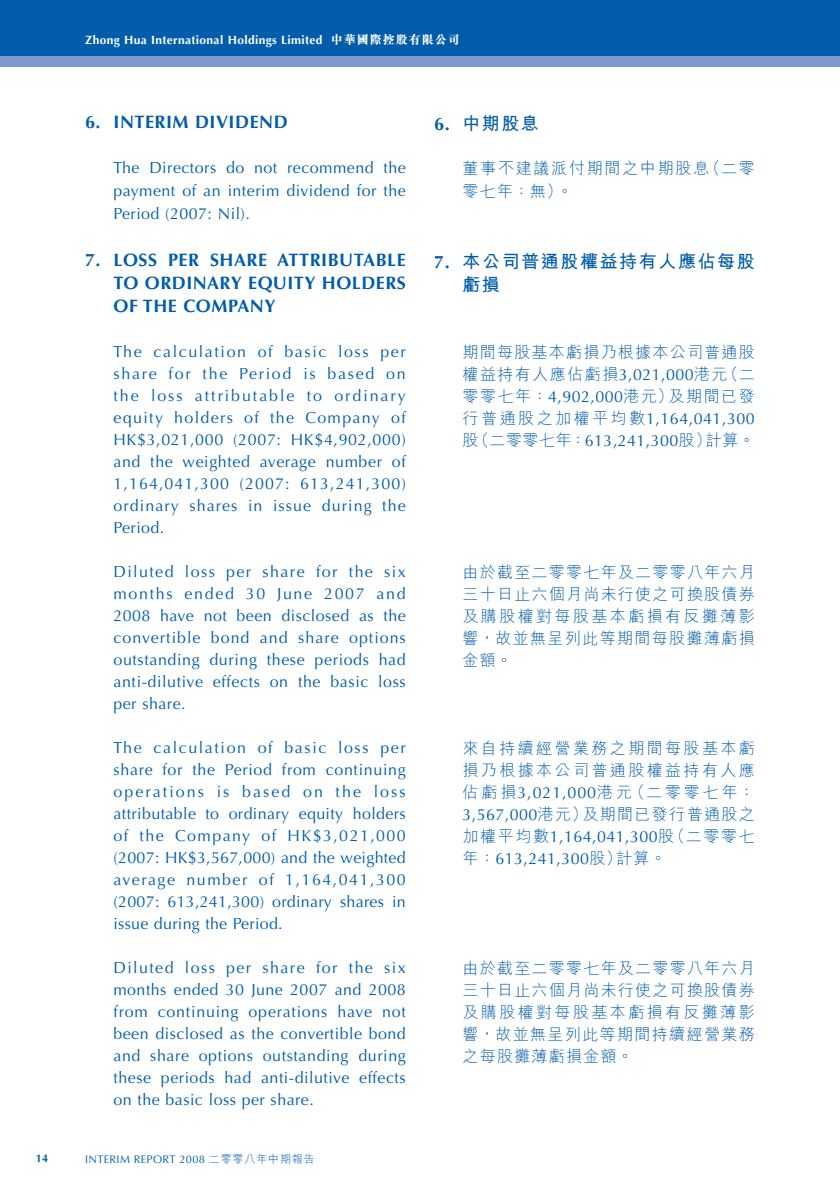
<style>
.page{position:relative;width:840px;height:1191px;background:#fff}
.page>*{position:absolute;margin:0;border:0;box-sizing:border-box;transform-origin:0 0}
.t1{font:700 18px/23px "Optima LT Std";letter-spacing:.03em;color:#015dab;text-align:justify}
.t2{font:18px/23px "M Hei HK Bold B5 pc H";letter-spacing:.085em;color:#015dab}
.t3{font:16px/22px "Optima LT Std";letter-spacing:.03em;color:#015dab;text-align:justify}
.t4{font:16px/22px "M Hei HK Light B5 pc H";letter-spacing:.09em;color:#015dab;text-align:justify}
.t5{font:16px/23px "M Hei HK Light B5 pc H";letter-spacing:.11em;color:#015dab}
.t6{font:700 12px "Optima LT Std";letter-spacing:.03em;color:#fff}
.t7{font:11px "Optima LT Std";letter-spacing:.03em;color:#015dab}
.t8{font:700 11px "Optima LT Std";color:#015dab}
.s1{font-family:"M Sung HK Xbold B5 pc H";font-weight:400}
.s2{font-family:"M Hei HK Light B5 pc H"}
.s3{font-family:"Optima LT Std";font-weight:700}
.s4{font-family:"Optima LT Std"}
</style>
<div class="page">
<div style="left:0;top:0;width:839px;height:67px;background:#7f99cd"></div>
<div style="left:0;top:0;width:839px;height:55px;background:#015dab"></div>
<p class="t6" style="left:85px;top:35px;width:376px">Zhong Hua International Holdings Limited <span class="s1">中華國際控股有限公司</span></p>
<p class="t1" style="left:85px;top:115px;width:204px">6. INTERIM DIVIDEND</p>
<p class="t3" style="left:113px;top:159px;width:293px;line-height:23px">The Directors do not recommend the payment of an interim dividend for the Period (2007: Nil).</p>
<p class="t1" style="left:113px;top:253px;width:293px;text-indent:-28px">7. LOSS PER SHARE ATTRIBUTABLE TO ORDINARY EQUITY HOLDERS OF THE COMPANY</p>
<p class="t3" style="left:113px;top:344px;width:293px">The calculation of basic loss per share for the Period is based on the loss attributable to ordinary equity holders of the Company of HK$3,021,000 (2007: HK$4,902,000) and the weighted average number of 1,164,041,300 (2007: 613,241,300) ordinary shares in issue during the Period.</p>
<p class="t3" style="left:113px;top:564px;width:293px">Diluted loss per share for the six months ended 30 June 2007 and 2008 have not been disclosed as the convertible bond and share options outstanding during these periods had anti-dilutive effects on the basic loss per share.</p>
<p class="t3" style="left:113px;top:740px;width:293px">The calculation of basic loss per share for the Period from continuing operations is based on the loss attributable to ordinary equity holders of the Company of HK$3,021,000 (2007: HK$3,567,000) and the weighted average number of 1,164,041,300 (2007: 613,241,300) ordinary shares in issue during the Period.</p>
<p class="t3" style="left:113px;top:960px;width:293px">Diluted loss per share for the six months ended 30 June 2007 and 2008 from continuing operations have not been disclosed as the convertible bond and share options outstanding during these periods had anti-dilutive effects on the basic loss per share.</p>
<p class="t8" style="left:36px;top:1154px;width:14px">14</p>
<p class="t7" style="left:85px;top:1154px;width:231px">INTERIM REPORT 2008 <span class="s2">二零零八年中期報告</span></p>
<p class="t2" style="left:434px;top:114px;width:106px"><span class="s3">6.</span> 中期股息</p>
<p class="t5" style="left:462px;top:158px;width:293px">董事不建議派付期間之中期股息（二零零七年：無）。</p>
<p class="t2" style="left:462px;top:252px;width:293px;text-indent:-28px"><span class="s3">7.</span> 本公司普通股權益持有人應佔每股虧損</p>
<p class="t4" style="left:462px;top:343px;width:293px">期間每股基本虧損乃根據本公司普通股權益持有人應佔虧損<span class="s4">3,021,000</span>港元（二零零七年：<span class="s4">4,902,000</span>港元）及期間已發</p>
<p class="t3" style="left:462px;top:411px;width:293px"><span class="s2">行普通股之加權平均數</span>1,164,041,300</p>
<p class="t4" style="left:462px;top:431px;width:293px">股（二零零七年：<span class="s4">613,241,300</span>股）計算。</p>
<p class="t4" style="left:462px;top:563px;width:293px">由於截至二零零七年及二零零八年六月三十日止六個月尚未行使之可換股債券及購股權對每股基本虧損有反攤薄影響，故並無呈列此等期間每股攤薄虧損金額。</p>
<p class="t4" style="left:462px;top:739px;width:293px">來自持續經營業務之期間每股基本虧損乃根據本公司普通股權益持有人應佔虧損<span class="s4">3,021,000</span>港元（二零零七年：<span class="s4">3,567,000</span>港元）及期間已發行普通股之</p>
<p class="t3" style="left:462px;top:829px;width:293px"><span class="s2">加權平均數</span>1,164,041,300<span class="s2">股（二零零七年：</span>613,241,300<span class="s2">股）計算。</span></p>
<p class="t4" style="left:462px;top:959px;width:293px">由於截至二零零七年及二零零八年六月三十日止六個月尚未行使之可換股債券及購股權對每股基本虧損有反攤薄影響，故並無呈列此等期間持續經營業務之每股攤薄虧損金額。</p>
</div>
